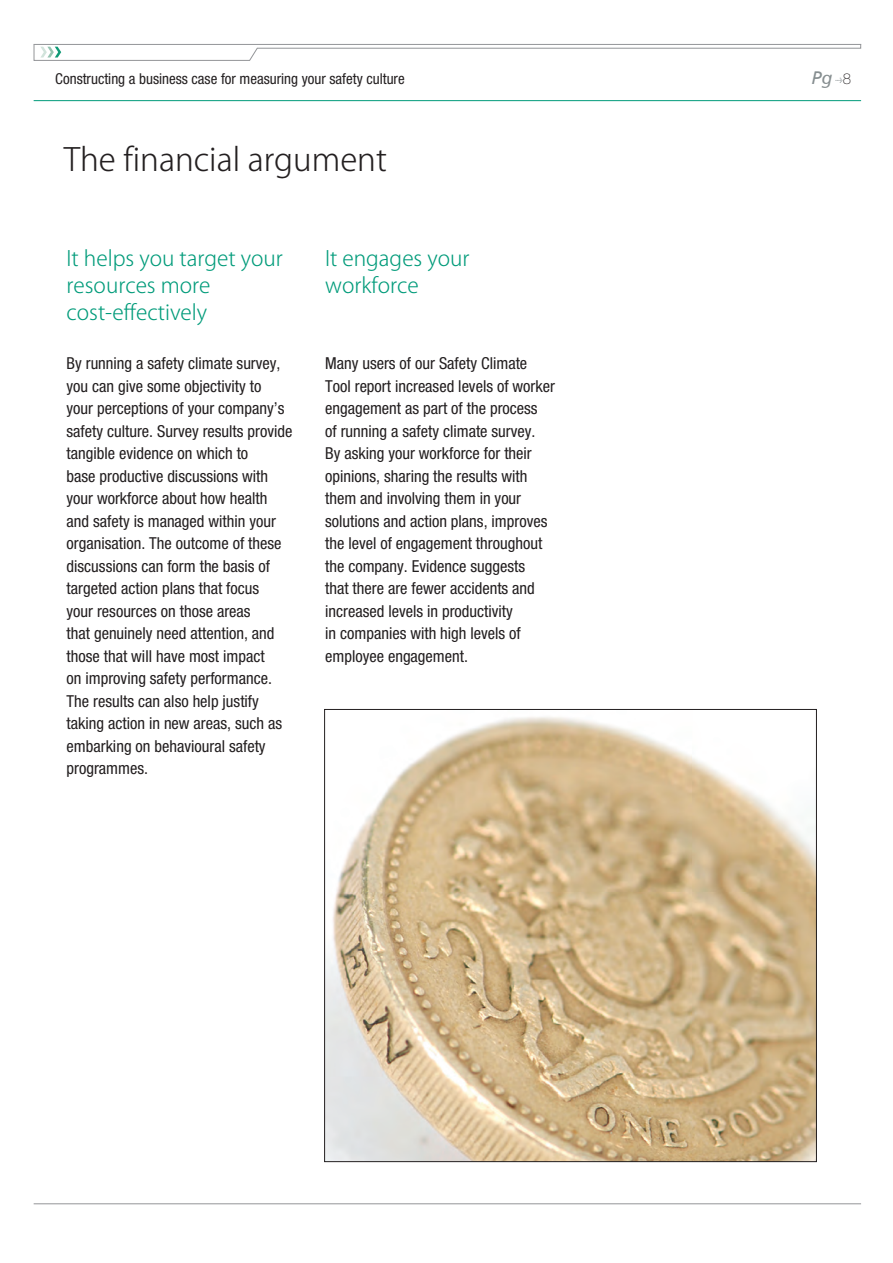
<style>
.page{position:relative;width:893px;height:1263px;background:#fff}
.page>*{position:absolute;margin:0;border:0;box-sizing:border-box;transform-origin:0 0}
.t1{font:300 31.5px "Koz Go Pro";color:#231f20}
.t2{font:300 21px/27px "Koz Go Pro";color:#009b7a}
.t3{font:italic 18px "Frutiger SAIN Itv 1";color:#868e90}
.t4{font:condensed 16.5px/22.5px "Helvetica Neue LT Std";color:#231f20}
.t5{font:condensed 15px "Helvetica Neue LT Std";color:#231f20}
.t6{font:100 15px "Helvetica Neue LT Std";color:#231f20}
.t7{font:6px "Meta Bold Expert";color:#868e90}
</style>
<div class="page">
<hr style="left:34px;top:1203px;width:827px;height:1px;background:#939598">
<hr style="left:34px;top:100px;width:827px;height:1px;background:#009b7a">
<svg style="left:33px;top:44px;width:828px;height:17px"></svg>
<img style="left:326px;top:717px;width:489px;height:443px">
<p class="t5" style="left:55px;top:70px;width:351px">Constructing a business case for measuring your safety culture</p>
<p class="t3" style="left:811px;top:68px;width:23px">Pg</p>
<p class="t7" style="left:835px;top:76px;width:9px">l</p>
<p class="t6" style="left:843px;top:70px;width:10px">8</p>
<h1 class="t1" style="left:64px;top:138px;width:325px">The financial argument</h1>
<p class="t2" style="left:67px;top:244px;width:218px">It helps you target your resources more cost-effectively</p>
<p class="t4" style="left:67px;top:352px;width:227px">By running a safety climate survey, you can give some objectivity to<br>your perceptions of your company’s safety culture. Survey results provide tangible evidence on which to<br>base productive discussions with your workforce about how health and safety is managed within your organisation. The outcome of these discussions can form the basis of targeted action plans that focus<br>your resources on those areas<br>that genuinely need attention, and those that will have most impact<br>on improving safety performance.<br>The results can also help justify taking action in new areas, such as embarking on behavioural safety programmes.</p>
<p class="t2" style="left:325px;top:244px;width:146px">It engages your workforce</p>
<p class="t4" style="left:325px;top:352px;width:231px">Many users of our Safety Climate Tool report increased levels of worker engagement as part of the process<br>of running a safety climate survey.<br>By asking your workforce for their opinions, sharing the results with them and involving them in your solutions and action plans, improves the level of engagement throughout the company. Evidence suggests<br>that there are fewer accidents and increased levels in productivity<br>in companies with high levels of employee engagement.</p>
</div>
